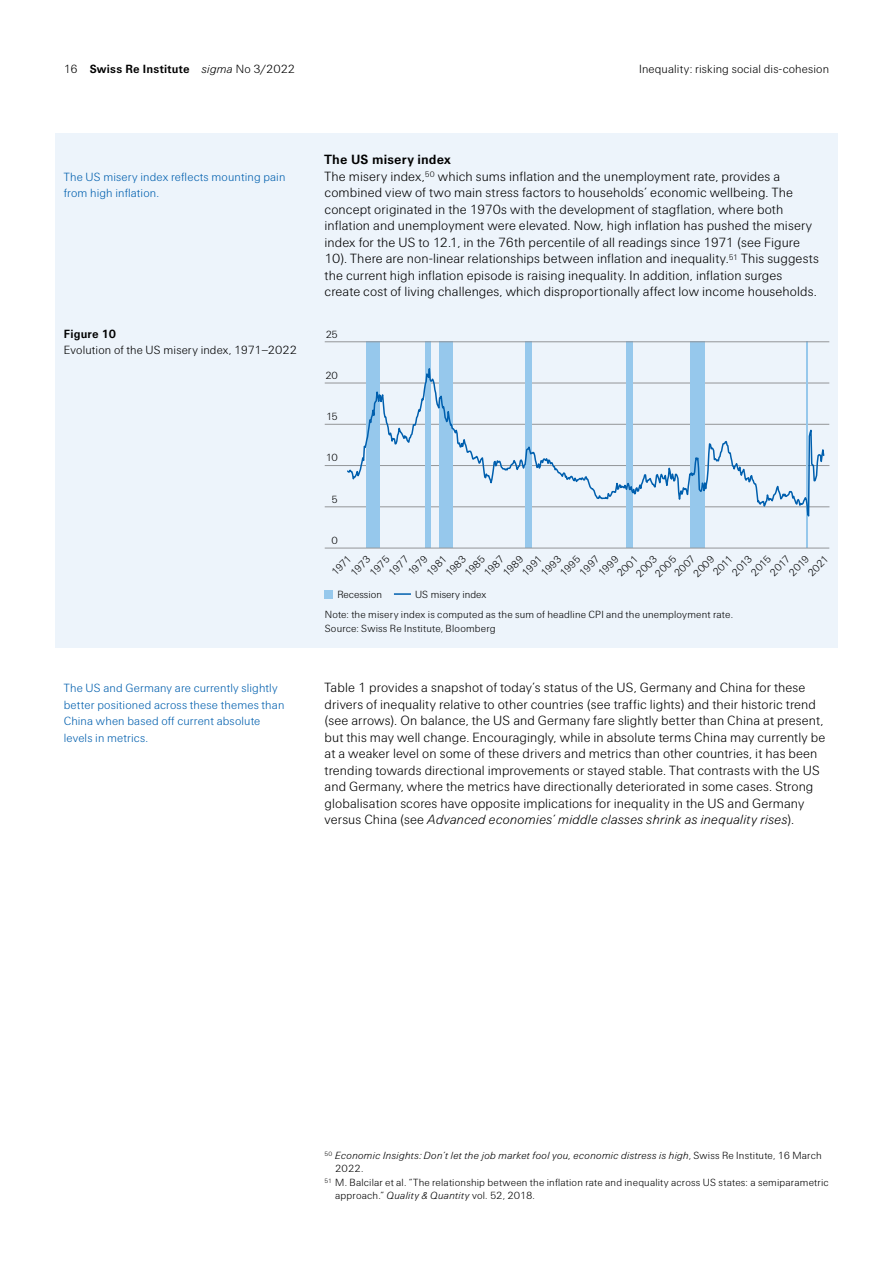
<style>
.page{position:relative;width:893px;height:1263px;background:#fff}
.page>*{position:absolute;margin:0;border:0;box-sizing:border-box;transform-origin:0 0}
.t1{font:300 13.5px/16.5px "Swiss Re Sans OT";letter-spacing:.005em;color:#000}
.t2{font:300 12px/16.5px "Swiss Re Sans OT";letter-spacing:.01em;color:#005fae}
.t3{font:300 12px "Swiss Re Sans OT";letter-spacing:.01em;color:#000}
.t4{font:700 12px "Swiss Re Sans OT";letter-spacing:.02em;color:#000}
.t5{font:300 10.5px/13.5px "Swiss Re Sans OT";letter-spacing:.015em;color:#000}
.t6{font:italic 300 10.5px "Swiss Re Sans OT";letter-spacing:.015em;color:#000}
.s1{font-weight:300}
.s2{font-weight:300;font-style:italic}
.s3{font-weight:700}
.s4{font-style:italic}
.s5{font-style:normal}
</style>
<div class="page">
<div style="left:55px;top:133px;width:783px;height:46px;background:#edf4fb"></div>
<div style="left:55px;top:149px;width:783px;height:172px;background:#edf4fb"></div>
<div style="left:55px;top:313px;width:783px;height:335px;background:#edf4fb"></div>
<hr style="left:325px;top:383px;width:504px;height:1px;background:#939598">
<hr style="left:325px;top:424px;width:504px;height:1px;background:#939598">
<hr style="left:325px;top:465px;width:504px;height:1px;background:#939598">
<hr style="left:325px;top:507px;width:504px;height:1px;background:#939598">
<hr style="left:430px;top:342px;width:1px;height:206px;background:#96c8ec">
<hr style="left:452px;top:342px;width:1px;height:206px;background:#96c8ec">
<hr style="left:633px;top:342px;width:1px;height:206px;background:#96c8ec">
<hr style="left:705px;top:342px;width:1px;height:206px;background:#96c8ec">
<hr style="left:808px;top:342px;width:1px;height:206px;background:#96c8ec">
<div style="left:367px;top:342px;width:13px;height:206px;background:#96c8ec"></div>
<div style="left:425px;top:342px;width:5px;height:206px;background:#96c8ec"></div>
<div style="left:439px;top:342px;width:13px;height:206px;background:#96c8ec"></div>
<div style="left:525px;top:342px;width:7px;height:206px;background:#96c8ec"></div>
<div style="left:626px;top:342px;width:7px;height:206px;background:#96c8ec"></div>
<div style="left:690px;top:342px;width:15px;height:206px;background:#96c8ec"></div>
<hr style="left:806px;top:342px;width:2px;height:206px;background:#96c8ec">
<svg style="left:346px;top:351px;width:479px;height:171px"></svg>
<hr style="left:325px;top:341px;width:504px;height:1px;background:#939598">
<hr style="left:325px;top:548px;width:504px;height:1px;background:#939598">
<svg style="left:394px;top:593px;width:17px;height:2px"></svg>
<div style="left:325px;top:590px;width:8px;height:8px;background:#96c8ec"></div>
<p class="t4" style="left:64px;top:62px;width:233px"><span class="s1">16</span> Swiss Re Institute <span class="s2">sigma</span> <span class="s1">No 3/2022</span></p>
<p class="t3" style="left:639px;top:62px;width:192px">Inequality: risking social dis-cohesion</p>
<p class="t2" style="left:64px;top:169px;width:223px">The US misery index reflects mounting pain from high inflation.</p>
<p class="t4" style="left:64px;top:326px;width:54px">Figure 10</p>
<p class="t3" style="left:64px;top:343px;width:235px">Evolution of the US misery index, 1971–2022</p>
<p class="t2" style="left:64px;top:680px;width:222px">The US and Germany are currently slightly better positioned across these themes than China when based off current absolute levels in metrics.</p>
<p class="t1" style="left:325px;top:152px;width:496px"><span class="s3">The US misery index<br></span>The misery index,<sup>50</sup> which sums inflation and the unemployment rate, provides a combined view of two main stress factors to households’ economic wellbeing. The concept originated in the 1970s with the development of stagflation, where both inflation and unemployment were elevated. Now, high inflation has pushed the misery index for the US to 12.1, in the 76th percentile of all readings since 1971 (see Figure 10). There are non-linear relationships between inflation and inequality.<sup>51</sup> This suggests the current high inflation episode is raising inequality. In addition, inflation surges create cost of living challenges, which disproportionally affect low income households.</p>
<p class="t5" style="left:326px;top:327px;width:14px">25</p>
<p class="t5" style="left:325px;top:369px;width:14px">20</p>
<p class="t5" style="left:326px;top:410px;width:13px">15</p>
<p class="t5" style="left:326px;top:451px;width:14px">10</p>
<p class="t5" style="left:332px;top:492px;width:8px">5</p>
<p class="t5" style="left:332px;top:534px;width:8px">0</p>
<p class="t5" style="left:329px;top:569px;width:25px;rotate:-45deg">1971</p>
<p class="t5" style="left:348px;top:569px;width:25px;rotate:-45deg">1973</p>
<p class="t5" style="left:367px;top:569px;width:25px;rotate:-45deg">1975</p>
<p class="t5" style="left:386px;top:569px;width:25px;rotate:-45deg">1977</p>
<p class="t5" style="left:405px;top:569px;width:25px;rotate:-45deg">1979</p>
<p class="t5" style="left:424px;top:569px;width:25px;rotate:-45deg">1981</p>
<p class="t5" style="left:443px;top:570px;width:26px;rotate:-45deg">1983</p>
<p class="t5" style="left:462px;top:570px;width:26px;rotate:-45deg">1985</p>
<p class="t5" style="left:481px;top:570px;width:25px;rotate:-45deg">1987</p>
<p class="t5" style="left:500px;top:570px;width:26px;rotate:-45deg">1989</p>
<p class="t5" style="left:519px;top:569px;width:25px;rotate:-45deg">1991</p>
<p class="t5" style="left:538px;top:570px;width:26px;rotate:-45deg">1993</p>
<p class="t5" style="left:557px;top:570px;width:26px;rotate:-45deg">1995</p>
<p class="t5" style="left:576px;top:569px;width:25px;rotate:-45deg">1997</p>
<p class="t5" style="left:595px;top:570px;width:26px;rotate:-45deg">1999</p>
<p class="t5" style="left:614px;top:570px;width:26px;rotate:-45deg">2001</p>
<p class="t5" style="left:633px;top:570px;width:27px;rotate:-45deg">2003</p>
<p class="t5" style="left:710px;top:569px;width:25px;rotate:-45deg">2011</p>
<p class="t5" style="left:729px;top:569px;width:25px;rotate:-45deg">2013</p>
<p class="t5" style="left:748px;top:569px;width:25px;rotate:-45deg">2015</p>
<p class="t5" style="left:767px;top:569px;width:25px;rotate:-45deg">2017</p>
<p class="t5" style="left:786px;top:569px;width:25px;rotate:-45deg">2019</p>
<p class="t5" style="left:652px;top:570px;width:27px;rotate:-45deg">2005</p>
<p class="t5" style="left:690px;top:570px;width:27px;rotate:-45deg">2009</p>
<p class="t5" style="left:671px;top:570px;width:26px;rotate:-45deg">2007</p>
<p class="t5" style="left:805px;top:570px;width:26px;rotate:-45deg">2021</p>
<p class="t5" style="left:337px;top:587px;width:46px">Recession</p>
<p class="t5" style="left:415px;top:587px;width:73px">US misery index</p>
<p class="t5" style="left:325px;top:608px;width:410px">Note: the misery index is computed as the sum of headline CPI and the unemployment rate.<br>Source: Swiss Re Institute, Bloomberg</p>
<p class="t1" style="left:325px;top:680px;width:502px">Table 1 provides a snapshot of today’s status of the US, Germany and China for these drivers of inequality relative to other countries (see traffic lights) and their historic trend (see arrows). On balance, the US and Germany fare slightly better than China at present, but this may well change. Encouragingly, while in absolute terms China may currently be at a weaker level on some of these drivers and metrics than other countries, it has been trending towards directional improvements or stayed stable. That contrasts with the US and Germany, where the metrics have directionally deteriorated in some cases. Strong globalisation scores have opposite implications for inequality in the US and Germany versus China (see <span class="s4">Advanced economies’ middle classes shrink as inequality rises</span>).</p>
<p class="t6" style="left:325px;top:1149px;width:499px"><sup>50</sup> Economic Insights: Don’t let the job market fool you, economic distress is high<span class="s5">, Swiss Re Institute, 16 March</span></p>
<p class="t5" style="left:335px;top:1162px;width:30px">2022.</p>
<p class="t5" style="left:325px;top:1175px;width:505px"><sup>51</sup> M. Balcilar et al. “The relationship between the inflation rate and inequality across US states: a semiparametric</p>
<p class="t5" style="left:335px;top:1189px;width:201px">approach.” <span class="s4">Quality &amp; Quantity</span> vol. 52, 2018.</p>
</div>
